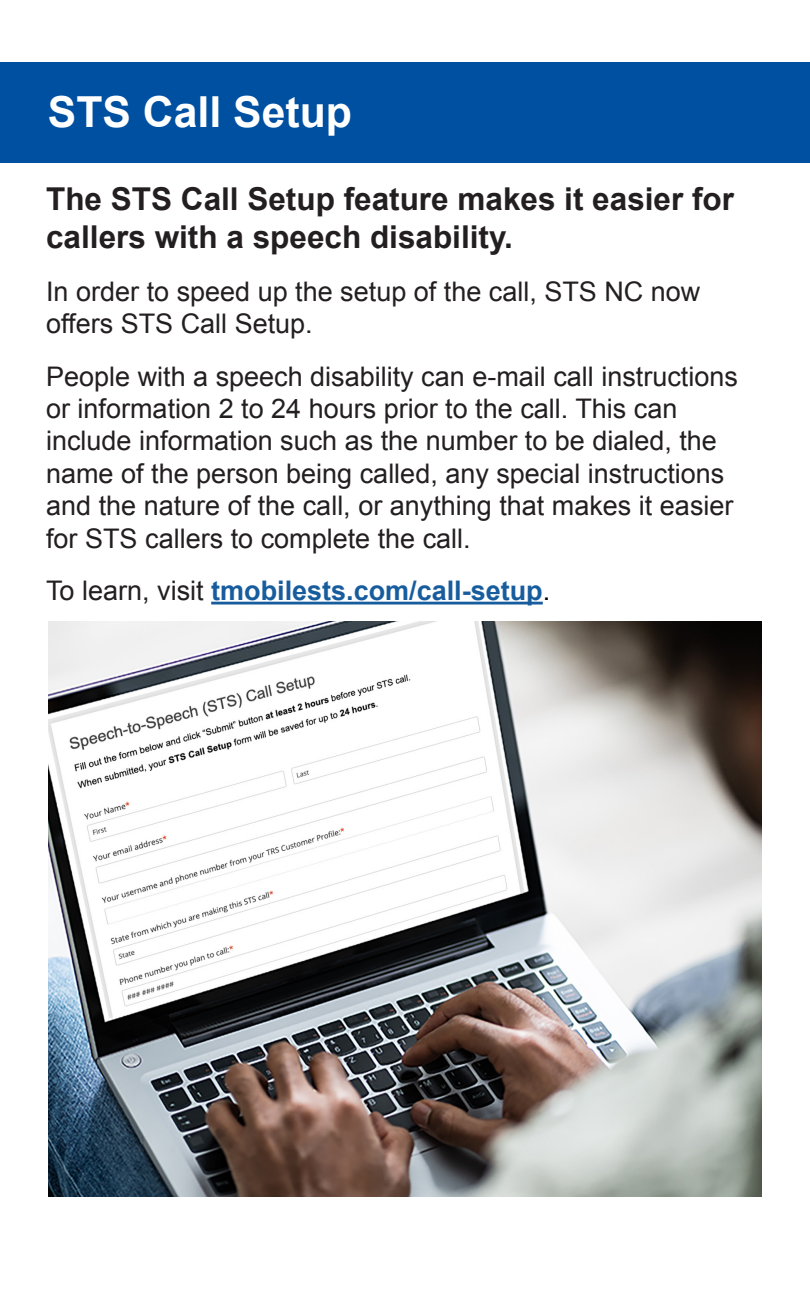
<style>
.page{position:relative;width:810px;height:1296px;background:#fff}
.page>*{position:absolute;margin:0;border:0;box-sizing:border-box;transform-origin:0 0}
.t1{font:700 42.75px "Arial";color:#fff}
.t2{font:700 31.5px/37.8px "Arial";color:#231f20}
.t3{font:27px/32.4px "Arial";color:#231f20}
.t4{font:700 27px "Arial";color:#175d9e}
.s1{font-weight:400;color:#231f20}
.s2{font-weight:400;color:#000}
</style>
<div class="page">
<div style="left:0;top:62px;width:810px;height:101px;background:#0050a1"></div>
<hr style="left:211px;top:602px;width:332px;height:3px;background:#175d9e">
<img style="left:49px;top:621px;width:712px;height:575px">
<p class="t1" style="left:48px;top:84px;width:306px">STS Call Setup</p>
<p class="t2" style="left:46px;top:181px;width:689px">The STS Call Setup feature makes it easier for callers with a speech disability.</p>
<p class="t3" style="left:46px;top:275px;width:656px">In order to speed up the setup of the call, STS NC now offers STS Call Setup.</p>
<p class="t3" style="left:46px;top:360px;width:693px">People with a speech disability can e-mail call instructions or information 2 to 24 hours prior to the call. This can include information such as the number to be dialed, the name of the person being called, any special instructions and the nature of the call, or anything that makes it easier for STS callers to complete the call.</p>
<p class="t4" style="left:46px;top:573px;width:506px"><span class="s1">To learn, visit</span> tmobilests.com/call-setup<span class="s2">.</span></p>
</div>
